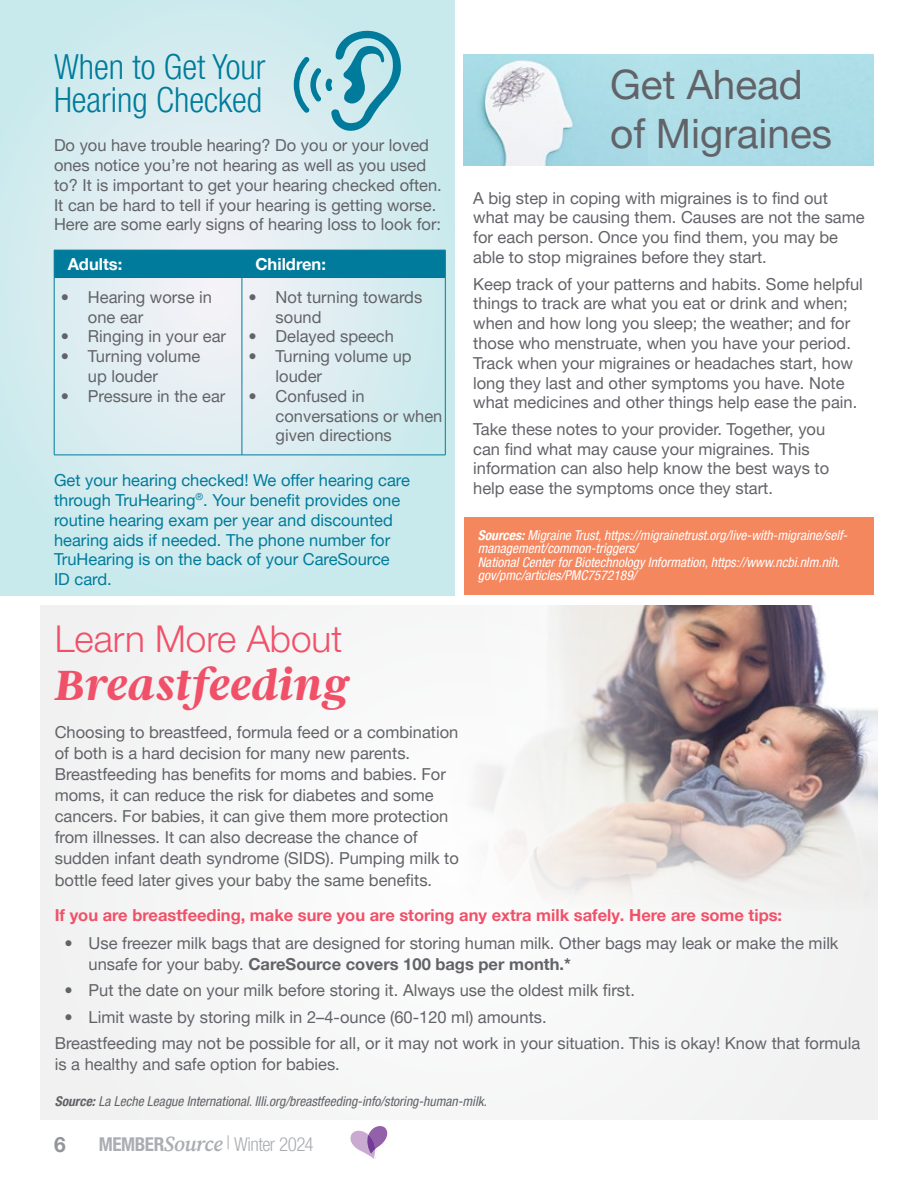
<style>
.page{position:relative;width:918px;height:1188px;background:#fff}
.page>*{position:absolute;margin:0;border:0;box-sizing:border-box;transform-origin:0 0}
.t1{font:italic 700 47.1px "Argent CF";letter-spacing:-.01em;color:#f05169}
.t2{font:40.5px/48.6px "Helvetica Neue LT Pro";color:#626368}
.t3{font:300 36.9px "Helvetica Neue LT Pro";color:#f05169}
.t4{font:300 condensed 34.5px/33px "Helvetica Neue LT Pro";color:#007b9b}
.t5{font:700 21px "Helvetica Neue LT Pro";color:#939598}
.t6{font:300 condensed 19.05px "Helvetica Neue LT Pro";letter-spacing:-.03em;color:#aaadb1}
.t7{font:16.5px/19.8px "Helvetica Neue LT Pro";color:#626368}
.t8{font:16.5px/19.8px "Helvetica Neue LT Pro";color:#007b9b}
.t9{font:700 16.5px "Helvetica Neue LT Pro";color:#f05169}
.t10{font:700 16.5px "Helvetica Neue LT Pro";color:#fff}
.t11{font:italic condensed 13.5px/13.5px "Helvetica Neue LT Pro";color:#fff}
.t12{font:italic condensed 13.5px "Helvetica Neue LT Pro";color:#626368}
.s1{font-weight:700}
.s2{font-style:normal}
.s3{font-family:"Source Serif Pro";font-weight:600;font-style:italic;font-stretch:normal;font-size:21.45px}
</style>
<div class="page">
<svg style="left:350px;top:1126px;width:37px;height:33px"></svg>
<img style="left:463px;top:54px;width:185px;height:111px">
<div style="left:464px;top:517px;width:410px;height:78px;background:#f5875f"></div>
<svg style="left:0;top:0;width:455px;height:595px;background:#d5ebef"></svg>
<svg style="left:54px;top:250px;width:392px;height:28px;background:#04789a"></svg>
<hr style="left:54px;top:278px;width:1px;height:177px;background:#007b9b">
<hr style="left:242px;top:278px;width:1px;height:177px;background:#007b9b">
<hr style="left:445px;top:278px;width:1px;height:177px;background:#007b9b">
<hr style="left:54px;top:455px;width:188px;height:1px;background:#007b9b">
<hr style="left:242px;top:455px;width:204px;height:1px;background:#007b9b">
<svg style="left:294px;top:24px;width:107px;height:109px;background:#9aced8"></svg>
<div style="left:40px;top:605px;width:838px;height:514px;background:#f6f6f6"></div>
<img style="left:499px;top:605px;width:379px;height:293px">
<h2 class="t4" style="left:54px;top:50px;width:213px">When to Get Your<br>Hearing Checked</h2>
<p class="t7" style="left:54px;top:135px;width:389px">Do you have trouble hearing? Do you or your loved ones notice you’re not hearing as well as you used to? It is important to get your hearing checked often.<br>It can be hard to tell if your hearing is getting worse.<br>Here are some early signs of hearing loss to look for:</p>
<p class="t10" style="left:68px;top:254px;width:56px">Adults:</p>
<p class="t10" style="left:255px;top:254px;width:72px">Children:</p>
<p class="t7" style="left:88px;top:287px;width:126px;text-indent:-27px">• Hearing worse in one ear</p>
<p class="t7" style="left:61px;top:326px;width:167px">• Ringing in your ear</p>
<p class="t7" style="left:88px;top:346px;width:114px;text-indent:-27px">• Turning volume up louder</p>
<p class="t7" style="left:61px;top:386px;width:166px">• Pressure in the ear</p>
<p class="t7" style="left:276px;top:287px;width:148px;text-indent:-27px">• Not turning towards sound</p>
<p class="t7" style="left:249px;top:326px;width:147px">• Delayed speech</p>
<p class="t7" style="left:276px;top:346px;width:138px;text-indent:-27px">• Turning volume up louder</p>
<p class="t7" style="left:276px;top:386px;width:168px;text-indent:-27px">• Confused in conversations or when given directions</p>
<p class="t8" style="left:54px;top:470px;width:357px">Get your hearing checked! We offer hearing care through TruHearing<sup>®</sup>. Your benefit provides one routine hearing exam per year and discounted hearing aids if needed. The phone number for TruHearing is on the back of your CareSource<br>ID card.</p>
<h2 class="t2" style="left:610px;top:59px;width:223px">Get Ahead of Migraines</h2>
<p class="t7" style="left:473px;top:187px;width:393px">A big step in coping with migraines is to find out what may be causing them. Causes are not the same for each person. Once you find them, you may be able to stop migraines before they start.</p>
<p class="t7" style="left:473px;top:273px;width:391px">Keep track of your patterns and habits. Some helpful things to track are what you eat or drink and when; when and how long you sleep; the weather; and for those who menstruate, when you have your period.<br>Track when your migraines or headaches start, how long they last and other symptoms you have. Note what medicines and other things help ease the pain.</p>
<p class="t7" style="left:473px;top:419px;width:358px">Take these notes to your provider. Together, you can find what may cause your migraines. This information can also help know the best ways to help ease the symptoms once they start.</p>
<p class="t11" style="left:478px;top:528px;width:371px"><span class="s1">Sources:</span> Migraine Trust, https://migrainetrust.org/live-with-migraine/self&shy;management/common-triggers/</p>
<p class="t11" style="left:478px;top:555px;width:364px">National Center for Biotechnology Information, https://www.ncbi.nlm.nih. gov/pmc/articles/PMC7572189/</p>
<h2 class="t3" style="left:55px;top:617px;width:289px">Learn More About</h2>
<h2 class="t1" style="left:55px;top:660px;width:297px">Breastfeeding</h2>
<p class="t7" style="left:55px;top:721px;width:406px;line-height:21.1px">Choosing to breastfeed, formula feed or a combination of both is a hard decision for many new parents.<br>Breastfeeding has benefits for moms and babies. For moms, it can reduce the risk for diabetes and some cancers. For babies, it can give them more protection from illnesses. It can also decrease the chance of sudden infant death syndrome (SIDS). Pumping milk to bottle feed later gives your baby the same benefits.</p>
<h3 class="t9" style="left:55px;top:905px;width:729px">If you are breastfeeding, make sure you are storing any extra milk safely. Here are some tips:</h3>
<p class="t7" style="left:89px;top:932px;width:752px;line-height:21px;text-indent:-24px">• Use freezer milk bags that are designed for storing human milk. Other bags may leak or make the milk unsafe for your baby. <span class="s1">CareSource covers 100 bags per month.*</span></p>
<p class="t7" style="left:65px;top:980px;width:572px">• Put the date on your milk before storing it. Always use the oldest milk first.</p>
<p class="t7" style="left:65px;top:1007px;width:484px">• Limit waste by storing milk in 2–4-ounce (60-120 ml) amounts.</p>
<p class="t7" style="left:55px;top:1032px;width:807px;line-height:21px">Breastfeeding may not be possible for all, or it may not work in your situation. This is okay! Know that formula is a healthy and safe option for babies.</p>
<p class="t12" style="left:55px;top:1094px;width:434px"><span class="s1">Source:</span> La Leche League International. llli.org/breastfeeding-info/storing-human-milk<span class="s2">.</span></p>
<p class="t5" style="left:54px;top:1132px;width:13px">6</p>
<p class="t6" style="left:99px;top:1133px;width:216px"><span class="s1">MEMBER</span><span class="s3">Source</span> | Winter 2024</p>
</div>
